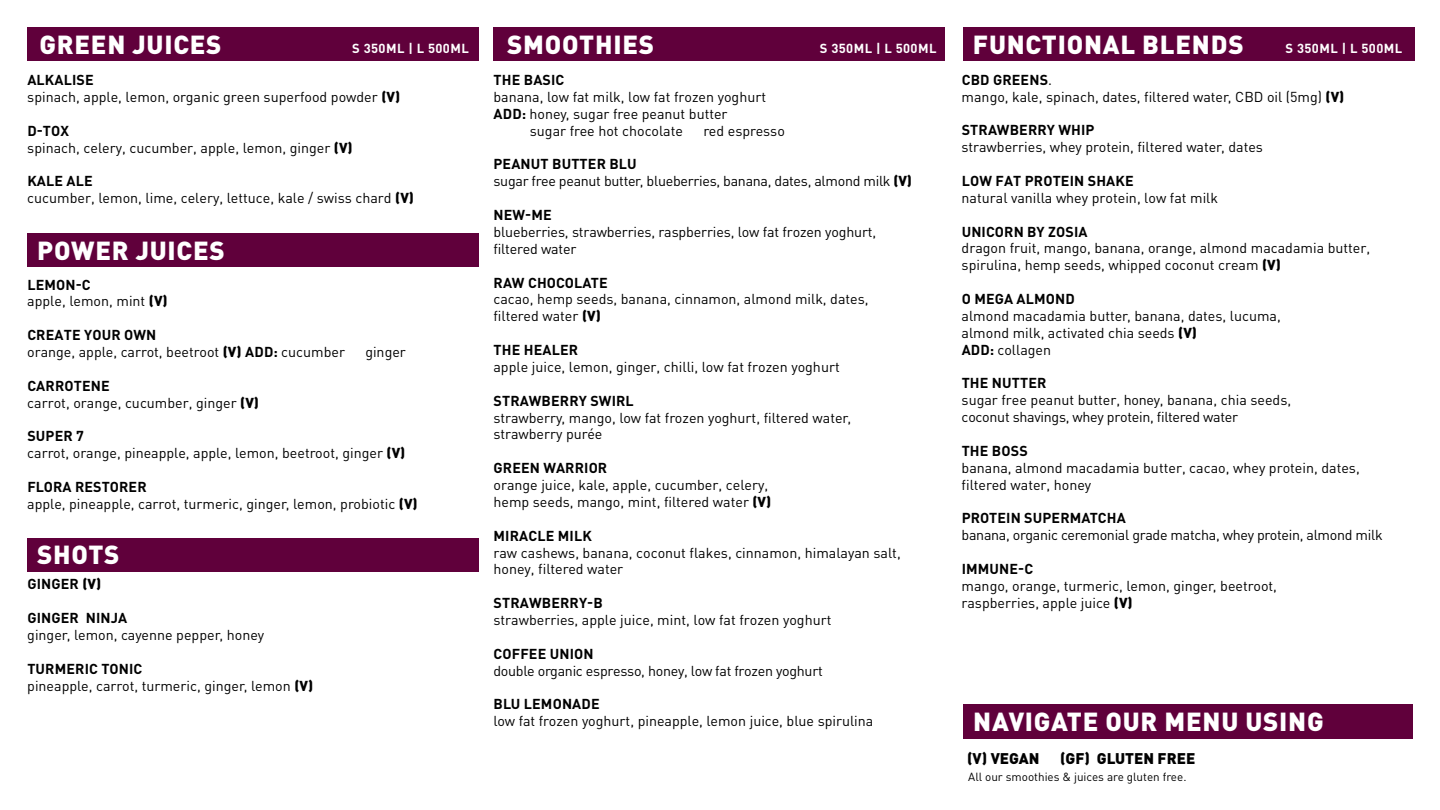
<style>
.page{position:relative;width:1440px;height:810px;background:#fff}
.page>*{position:absolute;margin:0;border:0;box-sizing:border-box;transform-origin:0 0}
.t1{font:900 25.8px "DINOT";letter-spacing:.03em;color:#fff}
.t2{font:900 15.3px "DINOT";color:#000}
.t3{font:14.25px/16.9px "DINOT";color:#000}
.t4{font:14.25px/16.9px "DINOT";letter-spacing:-.02em;color:#000}
.t5{font:700 14.25px "DINOT";letter-spacing:.01em;color:#000}
.t6{font:700 12.98px "DINOT";letter-spacing:.03em;color:#fff}
.t7{font:11.7px "DINOT";color:#000}
.s1{font-weight:700}
.s2{font-weight:900}
</style>
<div class="page">
<div style="left:27px;top:27px;width:452px;height:34px;background:#60003b"></div>
<div style="left:27px;top:234px;width:452px;height:33px;background:#60003b"></div>
<div style="left:27px;top:538px;width:452px;height:34px;background:#60003b"></div>
<div style="left:494px;top:27px;width:451px;height:34px;background:#60003b"></div>
<div style="left:963px;top:27px;width:451px;height:34px;background:#60003b"></div>
<div style="left:963px;top:704px;width:450px;height:35px;background:#60003b"></div>
<h1 class="t1" style="left:39px;top:27px;width:184px">GREEN JUICES</h1>
<p class="t6" style="left:352px;top:40px;width:118px">S 350ML | L 500ML</p>
<p class="t3" style="left:27px;top:71px;width:374px"><span class="s1">ALKALISE<br></span>spinach, apple, lemon, organic green superfood powder <span class="s2">(V)</span></p>
<p class="t3" style="left:27px;top:122px;width:327px"><span class="s1">D-TOX<br></span>spinach, celery, cucumber, apple, lemon, ginger <span class="s2">(V)</span></p>
<p class="t3" style="left:27px;top:173px;width:388px"><span class="s1">KALE ALE<br></span>cucumber, lemon, lime, celery, lettuce, kale / swiss chard <span class="s2">(V)</span></p>
<h1 class="t1" style="left:37px;top:233px;width:189px">POWER JUICES</h1>
<p class="t3" style="left:27px;top:276px;width:142px"><span class="s1">LEMON-C<br></span>apple, lemon, mint <span class="s2">(V)</span></p>
<p class="t3" style="left:27px;top:326px;width:319px"><span class="s1">CREATE YOUR OWN<br></span>orange, apple, carrot, beetroot <span class="s2">(V)</span> <span class="s1">ADD:</span> cucumber</p>
<p class="t3" style="left:365px;top:343px;width:42px">ginger</p>
<p class="t3" style="left:27px;top:377px;width:233px"><span class="s1">CARROTENE<br></span>carrot, orange, cucumber, ginger <span class="s2">(V)</span></p>
<p class="t3" style="left:27px;top:428px;width:380px"><span class="s1">SUPER 7<br></span>carrot, orange, pineapple, apple, lemon, beetroot, ginger <span class="s2">(V)</span></p>
<p class="t3" style="left:27px;top:478px;width:392px"><span class="s1">FLORA RESTORER<br></span>apple, pineapple, carrot, turmeric, ginger, lemon, probiotic <span class="s2">(V)</span></p>
<h1 class="t1" style="left:37px;top:538px;width:84px">SHOTS</h1>
<p class="t5" style="left:27px;top:575px;width:75px">GINGER <span class="s2">(V)</span></p>
<p class="t5" style="left:27px;top:609px;width:101px">GINGER NINJA</p>
<p class="t3" style="left:27px;top:626px;width:238px">ginger, lemon, cayenne pepper, honey</p>
<p class="t3" style="left:27px;top:660px;width:287px"><span class="s1">TURMERIC TONIC<br></span>pineapple, carrot, turmeric, ginger, lemon <span class="s2">(V)</span></p>
<h1 class="t1" style="left:507px;top:27px;width:149px">SMOOTHIES</h1>
<p class="t6" style="left:820px;top:40px;width:118px">S 350ML | L 500ML</p>
<h1 class="t1" style="left:973px;top:27px;width:272px">FUNCTIONAL BLENDS</h1>
<p class="t6" style="left:1286px;top:40px;width:118px">S 350ML | L 500ML</p>
<p class="t5" style="left:494px;top:71px;width:72px">THE BASIC</p>
<p class="t3" style="left:493px;top:88px;width:274px">banana, low fat milk, low fat frozen yoghurt</p>
<p class="t3" style="left:494px;top:105px;width:236px"><span class="s1">ADD:</span> honey, sugar free peanut butter</p>
<p class="t3" style="left:530px;top:122px;width:155px">sugar free hot chocolate</p>
<p class="t3" style="left:703px;top:122px;width:83px">red espresso</p>
<p class="t4" style="left:493px;top:156px;width:420px"><span class="s1">PEANUT BUTTER BLU<br></span>sugar free peanut butter, blueberries, banana, dates, almond milk <span class="s2">(V)</span></p>
<p class="t5" style="left:494px;top:206px;width:60px">NEW-ME</p>
<p class="t3" style="left:493px;top:223px;width:384px">blueberries, strawberries, raspberries, low fat frozen yoghurt, filtered water</p>
<p class="t5" style="left:494px;top:273px;width:116px">RAW CHOCOLATE</p>
<p class="t3" style="left:493px;top:291px;width:377px">cacao, hemp seeds, banana, cinnamon, almond milk, dates, filtered water <span class="s2">(V)</span></p>
<p class="t5" style="left:494px;top:341px;width:86px">THE HEALER</p>
<p class="t3" style="left:493px;top:358px;width:348px">apple juice, lemon, ginger, chilli, low fat frozen yoghurt</p>
<p class="t5" style="left:494px;top:391px;width:142px">STRAWBERRY SWIRL</p>
<p class="t3" style="left:493px;top:409px;width:359px">strawberry, mango, low fat frozen yoghurt, filtered water, strawberry purée</p>
<p class="t5" style="left:494px;top:459px;width:115px">GREEN WARRIOR</p>
<p class="t3" style="left:493px;top:476px;width:279px">orange juice, kale, apple, cucumber, celery, hemp seeds, mango, mint, filtered water <span class="s2">(V)</span></p>
<p class="t5" style="left:494px;top:526px;width:100px">MIRACLE MILK</p>
<p class="t3" style="left:493px;top:544px;width:409px">raw cashews, banana, coconut flakes, cinnamon, himalayan salt, honey, filtered water</p>
<p class="t5" style="left:494px;top:594px;width:111px">STRAWBERRY-B</p>
<p class="t3" style="left:493px;top:611px;width:339px">strawberries, apple juice, mint, low fat frozen yoghurt</p>
<p class="t5" style="left:494px;top:644px;width:102px">COFFEE UNION</p>
<p class="t4" style="left:493px;top:662px;width:331px">double organic espresso, honey, low fat frozen yoghurt</p>
<p class="t5" style="left:494px;top:695px;width:108px">BLU LEMONADE</p>
<p class="t3" style="left:493px;top:712px;width:381px">low fat frozen yoghurt, pineapple, lemon juice, blue spirulina</p>
<p class="t3" style="left:962px;top:71px;width:384px"><span class="s1">CBD GREENS</span>·<br>mango, kale, spinach, dates, filtered water, CBD oil (5mg) <span class="s2">(V)</span></p>
<p class="t5" style="left:962px;top:121px;width:134px">STRAWBERRY WHIP</p>
<p class="t3" style="left:962px;top:138px;width:303px">strawberries, whey protein, filtered water, dates</p>
<p class="t5" style="left:962px;top:171px;width:174px">LOW FAT PROTEIN SHAKE</p>
<p class="t3" style="left:962px;top:189px;width:258px">natural vanilla whey protein, low fat milk</p>
<p class="t5" style="left:962px;top:222px;width:127px">UNICORN BY ZOSIA</p>
<p class="t3" style="left:962px;top:240px;width:410px">dragon fruit, mango, banana, orange, almond macadamia butter, spirulina, hemp seeds, whipped coconut cream <span class="s2">(V)</span></p>
<p class="t5" style="left:962px;top:290px;width:115px">O MEGA ALMOND</p>
<p class="t3" style="left:962px;top:307px;width:321px">almond macadamia butter, banana, dates, lucuma, almond milk, activated chia seeds <span class="s2">(V)<br></span><span class="s1">ADD:</span> collagen</p>
<p class="t5" style="left:962px;top:374px;width:86px">THE NUTTER</p>
<p class="t4" style="left:962px;top:391px;width:331px">sugar free peanut butter, honey, banana, chia seeds, coconut shavings, whey protein, filtered water</p>
<p class="t5" style="left:962px;top:441px;width:68px">THE BOSS</p>
<p class="t3" style="left:962px;top:459px;width:400px">banana, almond macadamia butter, cacao, whey protein, dates, filtered water, honey</p>
<p class="t5" style="left:962px;top:509px;width:166px">PROTEIN SUPERMATCHA</p>
<p class="t4" style="left:962px;top:526px;width:423px">banana, organic ceremonial grade matcha, whey protein, almond milk</p>
<p class="t5" style="left:962px;top:559px;width:73px">IMMUNE-C</p>
<p class="t3" style="left:962px;top:577px;width:317px">mango, orange, turmeric, lemon, ginger, beetroot, raspberries, apple juice <span class="s2">(V)</span></p>
<h1 class="t1" style="left:973px;top:704px;width:352px">NAVIGATE OUR MENU USING</h1>
<p class="t2" style="left:967px;top:748px;width:74px">(V) VEGAN</p>
<p class="t2" style="left:1060px;top:748px;width:137px">(GF) GLUTEN FREE</p>
<p class="t7" style="left:968px;top:770px;width:220px">All our smoothies &amp; juices are gluten free.</p>
</div>
